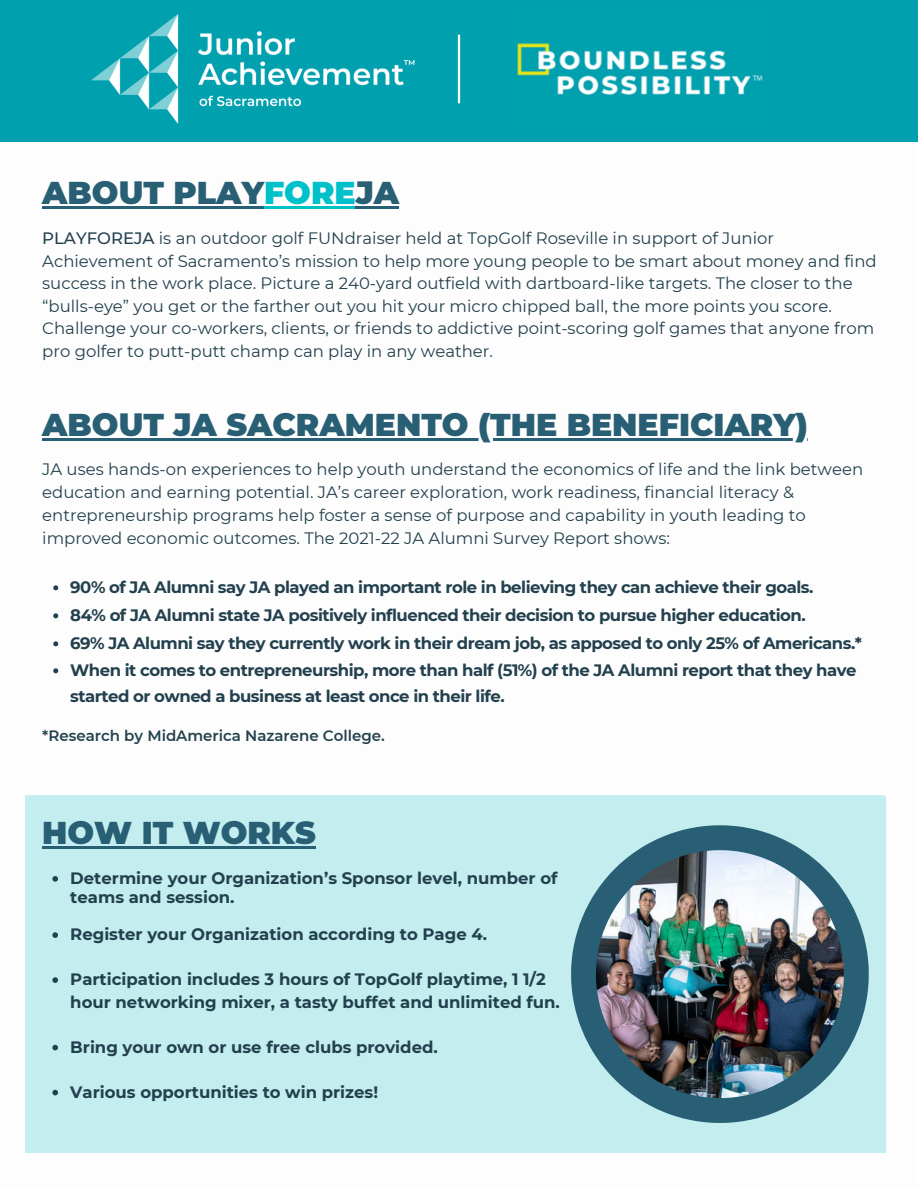
<style>
.page{position:relative;width:918px;height:1188px;background:#fff}
.page>*{position:absolute;margin:0;border:0;box-sizing:border-box;transform-origin:0 0}
.t1{font:900 31.5px "Montserrat";color:#285f74}
.t2{font:16.5px/22.5px "Montserrat";color:#22404d}
.t3{font:700 16.5px/26px "Montserrat";letter-spacing:-.03em;color:#22404d}
.t4{font:700 16.5px/19.2px "Montserrat";color:#22404d}
.t5{font:600 15px "Montserrat";color:#22404d}
.s1{color:#00c0ca}
.s2{font-weight:500}
</style>
<div class="page">
<div style="left:0;top:0;width:918px;height:141px;background:#00a0af"></div>
<img style="left:92px;top:15px;width:323px;height:109px">
<div style="left:26px;top:795px;width:860px;height:358px;background:#c3edef"></div>
<hr style="left:42px;top:846px;width:274px;height:2px;background:#285f74">
<svg style="left:53px;top:585px;width:5px;height:5px"></svg>
<svg style="left:53px;top:613px;width:5px;height:5px"></svg>
<svg style="left:53px;top:641px;width:5px;height:5px"></svg>
<svg style="left:53px;top:668px;width:5px;height:5px"></svg>
<img style="left:517px;top:43px;width:246px;height:52px">
<hr style="left:458px;top:35px;width:2px;height:68px;background:#fff">
<svg style="left:571px;top:825px;width:298px;height:298px;fill:#c3edef"></svg>
<img style="left:596px;top:850px;width:248px;height:248px">
<hr style="left:42px;top:206px;width:222px;height:3px;background:#285f74">
<hr style="left:264px;top:206px;width:92px;height:3px;background:#00c0ca">
<hr style="left:356px;top:206px;width:43px;height:3px;background:#285f74">
<hr style="left:42px;top:438px;width:766px;height:3px;background:#285f74">
<svg style="left:52px;top:876px;width:6px;height:6px"></svg>
<svg style="left:52px;top:932px;width:6px;height:6px"></svg>
<svg style="left:52px;top:977px;width:6px;height:6px"></svg>
<svg style="left:52px;top:1045px;width:6px;height:5px"></svg>
<svg style="left:52px;top:1090px;width:6px;height:5px"></svg>
<p class="t1" style="left:42px;top:174px;width:358px">ABOUT PLAY<span class="s1">FORE</span>JA</p>
<p class="t2" style="left:42px;top:227px;width:836px"><span class="s2">PLAYFOREJA</span> is an outdoor golf FUNdraiser held at TopGolf Roseville in support of Junior Achievement of Sacramento’s mission to help more young people to be smart about money and find success in the work place. Picture a 240-yard outfield with dartboard-like targets. The closer to the “bulls-eye” you get or the farther out you hit your micro chipped ball, the more points you score.<br>Challenge your co-workers, clients, or friends to addictive point-scoring golf games that anyone from pro golfer to putt-putt champ can play in any weather.</p>
<p class="t1" style="left:42px;top:406px;width:767px">ABOUT JA SACRAMENTO (THE BENEFICIARY)</p>
<p class="t2" style="left:42px;top:458px;width:822px;line-height:23px">JA uses hands-on experiences to help youth understand the economics of life and the link between education and earning potential. JA’s career exploration, work readiness, financial literacy &amp; entrepreneurship programs help foster a sense of purpose and capability in youth leading to improved economic outcomes. The 2021-22 JA Alumni Survey Report shows:</p>
<p class="t3" style="left:70px;top:574px;width:745px">90% of JA Alumni say JA played an important role in believing they can achieve their goals.</p>
<p class="t3" style="left:70px;top:602px;width:737px">84% of JA Alumni state JA positively influenced their decision to pursue higher education.</p>
<p class="t3" style="left:70px;top:630px;width:793px">69% JA Alumni say they currently work in their dream job, as apposed to only 25% of Americans.*</p>
<p class="t3" style="left:70px;top:657px;width:788px">When it comes to entrepreneurship, more than half (51%) of the JA Alumni report that they have started or owned a business at least once in their life.</p>
<p class="t5" style="left:42px;top:727px;width:344px">*Research by MidAmerica Nazarene College.</p>
<p class="t1" style="left:42px;top:813px;width:275px">HOW IT WORKS</p>
<p class="t4" style="left:70px;top:868px;width:489px">Determine your Organization’s Sponsor level, number of teams and session.</p>
<p class="t4" style="left:70px;top:925px;width:418px">Register your Organization according to Page 4.</p>
<p class="t4" style="left:70px;top:968px;width:491px;line-height:22.5px">Participation includes 3 hours of TopGolf playtime, 1 1/2 hour networking mixer, a tasty buffet and unlimited fun.</p>
<p class="t4" style="left:70px;top:1037px;width:369px">Bring your own or use free clubs provided.</p>
<p class="t4" style="left:70px;top:1082px;width:309px">Various opportunities to win prizes!</p>
</div>
